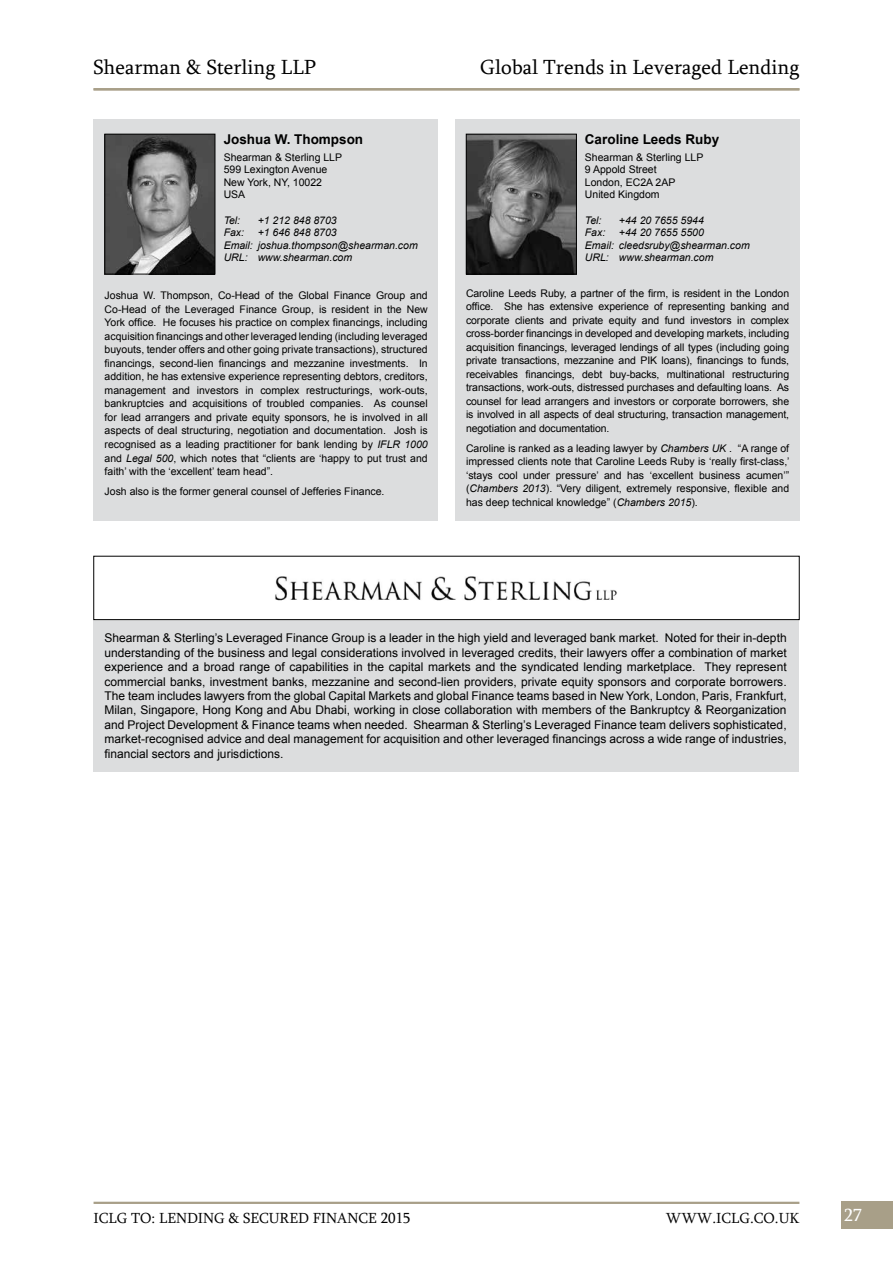
<style>
.page{position:relative;width:893px;height:1263px;background:#fff}
.page>*{position:absolute;margin:0;border:0;box-sizing:border-box;transform-origin:0 0}
.t1{font:21px "Sylfaen";color:#000}
.t2{font:18px "Sylfaen";color:#fff}
.t3{font:15px "Sylfaen";color:#000}
.t4{font:700 13.5px "Arial";color:#000}
.t5{font:12px/14.4px "Arial";color:#000;text-align:justify}
.t6{font:10.5px/13.5px "Arial";color:#000;text-align:justify}
.t7{font:italic 10.5px/12.6px "Arial";color:#000}
.s1{font-style:italic}
</style>
<div class="page">
<div style="left:841px;top:1201px;width:52px;height:28px;background:#a89f88"></div>
<hr style="left:94px;top:1202px;width:705px;height:2px;background:#a89f88">
<div style="left:94px;top:119px;width:344px;height:402px;background:#dcddde"></div>
<div style="left:94px;top:620px;width:705px;height:151px;background:#dcddde"></div>
<div style="left:455px;top:119px;width:344px;height:402px;background:#dcddde"></div>
<img style="left:107px;top:136px;width:106px;height:136px">
<div style="left:105px;top:134px;width:110px;height:140px;border:1px solid #000"></div>
<img style="left:275px;top:576px;width:342px;height:25px">
<div style="left:94px;top:556px;width:705px;height:64px;border:1px solid #000"></div>
<img style="left:468px;top:136px;width:107px;height:136px">
<div style="left:466px;top:134px;width:111px;height:140px;border:1px solid #000"></div>
<hr style="left:94px;top:88px;width:705px;height:2px;background:#a89f88">
<h1 class="t1" style="left:94px;top:53px;width:224px">Shearman &amp; Sterling LLP</h1>
<h1 class="t1" style="left:480px;top:53px;width:321px">Global Trends in Leveraged Lending</h1>
<p class="t4" style="left:224px;top:130px;width:141px">Joshua W. Thompson</p>
<p class="t6" style="left:224px;top:151px;width:120px;line-height:12.6px;text-align:left">Shearman &amp; Sterling LLP<br>599 Lexington Avenue<br>New York, NY, 10022<br>USA</p>
<p class="t7" style="left:224px;top:214px;width:18px">Tel:</p>
<p class="t7" style="left:258px;top:214px;width:81px">+1 212 848 8703</p>
<p class="t7" style="left:224px;top:226px;width:22px">Fax:</p>
<p class="t7" style="left:224px;top:226px;width:196px;text-indent:34px">+1 646 848 8703<br>Email: joshua.thompson@shearman.com<br>URL: www.shearman.com</p>
<p class="t6" style="left:105px;top:289px;width:325px">Joshua W. Thompson, Co-Head of the Global Finance Group and Co-Head of the Leveraged Finance Group, is resident in the New York office. He focuses his practice on complex financings, including acquisition financings and other leveraged lending (including leveraged buyouts, tender offers and other going private transactions), structured financings, second-lien financings and mezzanine investments. In addition, he has extensive experience representing debtors, creditors, management and investors in complex restructurings, work-outs, bankruptcies and acquisitions of troubled companies. As counsel for lead arrangers and private equity sponsors, he is involved in all aspects of deal structuring, negotiation and documentation. Josh is recognised as a leading practitioner for bank lending by <span class="s1">IFLR 1000 </span>and <span class="s1">Legal 500</span>, which notes that “clients are ‘happy to put trust and faith’ with the ‘excellent’ team head”.</p>
<p class="t6" style="left:105px;top:484px;width:281px">Josh also is the former general counsel of Jefferies Finance.</p>
<p class="t4" style="left:585px;top:130px;width:136px">Caroline Leeds Ruby</p>
<p class="t6" style="left:585px;top:151px;width:120px;line-height:12.6px;text-align:left">Shearman &amp; Sterling LLP<br>9 Appold Street<br>London, EC2A 2AP<br>United Kingdom</p>
<p class="t7" style="left:585px;top:214px;width:18px">Tel:</p>
<p class="t7" style="left:619px;top:214px;width:86px">+44 20 7655 5944</p>
<p class="t7" style="left:585px;top:226px;width:22px">Fax:</p>
<p class="t7" style="left:585px;top:226px;width:166px;text-indent:34px">+44 20 7655 5500<br>Email: cleedsruby@shearman.com<br>URL: www.shearman.com</p>
<p class="t6" style="left:466px;top:286px;width:325px">Caroline Leeds Ruby, a partner of the firm, is resident in the London office. She has extensive experience of representing banking and corporate clients and private equity and fund investors in complex cross-border financings in developed and developing markets, including acquisition financings, leveraged lendings of all types (including going private transactions, mezzanine and PIK loans), financings to funds, receivables financings, debt buy-backs, multinational restructuring transactions, work-outs, distressed purchases and defaulting loans. As counsel for lead arrangers and investors or corporate borrowers, she is involved in all aspects of deal structuring, transaction management, negotiation and documentation.</p>
<p class="t6" style="left:466px;top:441px;width:325px">Caroline is ranked as a leading lawyer by <span class="s1">Chambers UK</span> . “A range of impressed clients note that Caroline Leeds Ruby is ‘really first-class,’ ‘stays cool under pressure’ and has ‘excellent business acumen’” (<span class="s1">Chambers 2013</span>). “Very diligent, extremely responsive, flexible and has deep technical knowledge” (<span class="s1">Chambers 2015</span>).</p>
<p class="t5" style="left:105px;top:631px;width:684px">Shearman &amp; Sterling’s Leveraged Finance Group is a leader in the high yield and leveraged bank market. Noted for their in-depth understanding of the business and legal considerations involved in leveraged credits, their lawyers offer a combination of market experience and a broad range of capabilities in the capital markets and the syndicated lending marketplace. They represent commercial banks, investment banks, mezzanine and second-lien providers, private equity sponsors and corporate borrowers.<br>The team includes lawyers from the global Capital Markets and global Finance teams based in New York, London, Paris, Frankfurt, Milan, Singapore, Hong Kong and Abu Dhabi, working in close collaboration with members of the Bankruptcy &amp; Reorganization and Project Development &amp; Finance teams when needed. Shearman &amp; Sterling’s Leveraged Finance team delivers sophisticated, market-recognised advice and deal management for acquisition and other leveraged financings across a wide range of industries, financial sectors and jurisdictions.</p>
<h3 class="t3" style="left:94px;top:1208px;width:319px">ICLG TO: LENDING &amp; SECURED FINANCE 2015</h3>
<h3 class="t3" style="left:666px;top:1208px;width:135px">WWW.ICLG.CO.UK</h3>
<h2 class="t2" style="left:844px;top:1202px;width:19px">27</h2>
</div>
